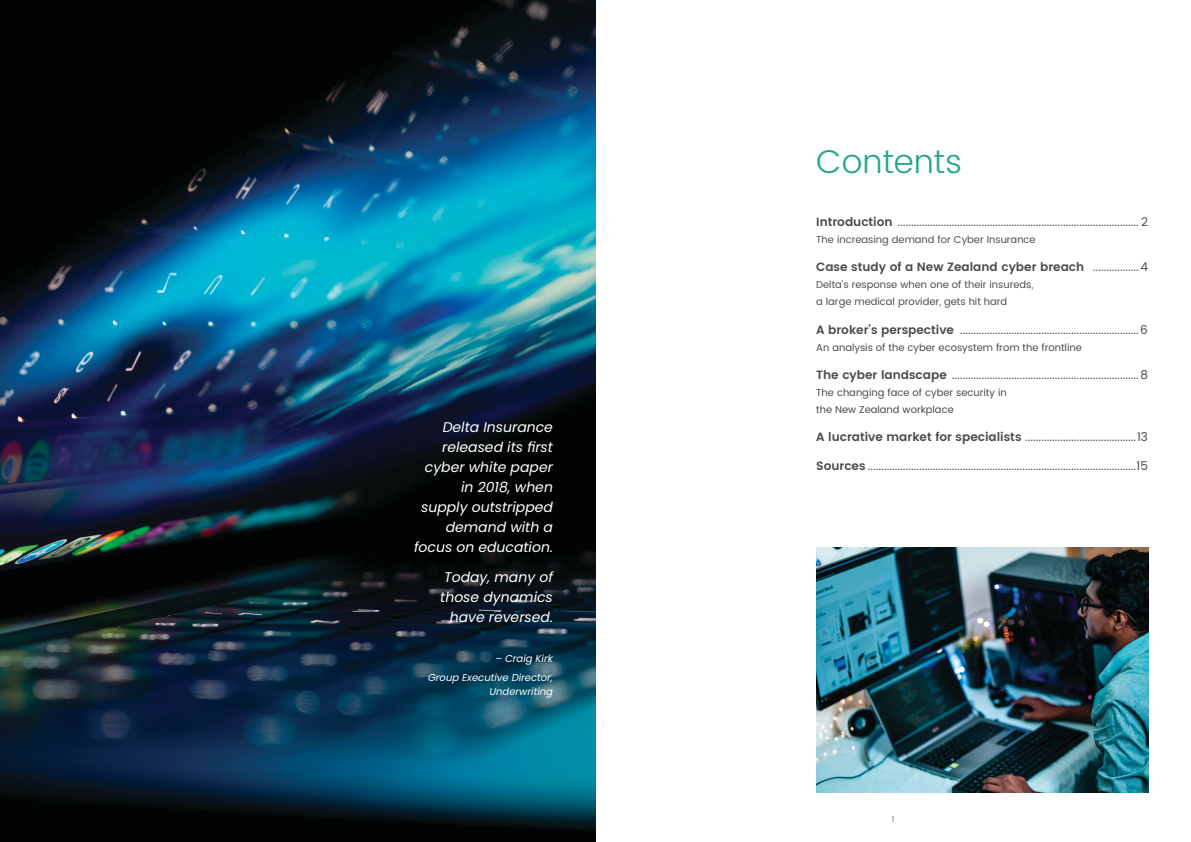
<style>
.page{position:relative;width:1191px;height:842px;background:#fff}
.page>*{position:absolute;margin:0;border:0;box-sizing:border-box;transform-origin:0 0}
.t1{font:300 33px "Poppins";color:#22a887}
.t2{font:italic 14px/20px "Poppins";color:#fff;text-align:right}
.t3{font:12px "Poppins";color:#484b4b}
.t4{font:600 12px "Poppins";color:#484b4b}
.t5{font:10px/17px "Poppins";color:#4d4e50}
.t6{font:10px/17px "Poppins";color:#484b4b}
.t7{font:italic 10px/19.7px "Poppins";color:#fff;text-align:right}
.t8{font:300 8.5px "Poppins";color:#484b4b}
.s1{font-weight:600}
.s2{font-weight:400}
</style>
<div class="page">
<img style="left:816px;top:547px;width:332px;height:245px">
<img style="left:0;top:0;width:595px;height:842px">
<p class="t2" style="left:414px;top:417px;width:140px">Delta Insurance released its first cyber white paper in 2018, when supply outstripped demand with a focus on education.</p>
<p class="t2" style="left:440px;top:567px;width:114px">Today, many of those dynamics have reversed.</p>
<p class="t7" style="left:428px;top:648px;width:126px">– Craig Kirk<br>Group Executive Director,</p>
<p class="t7" style="left:489px;top:682px;width:65px">Underwriting</p>
<h1 class="t1" style="left:816px;top:138px;width:148px">Contents</h1>
<p class="t3" style="left:816px;top:213px;width:333px"><span class="s1">Introduction</span> ......................................................................................... 2</p>
<p class="t5" style="left:816px;top:231px;width:221px">The increasing demand for Cyber Insurance</p>
<p class="t4" style="left:816px;top:258px;width:333px">Case study of a New Zealand cyber breach <span class="s2">.................4</span></p>
<p class="t5" style="left:816px;top:277px;width:219px">Delta’s response when one of their insureds, a large medical provider, gets hit hard</p>
<p class="t3" style="left:816px;top:321px;width:333px"><span class="s1">A broker’s perspective</span> ..................................................................6</p>
<p class="t6" style="left:816px;top:339px;width:267px">An analysis of the cyber ecosystem from the frontline</p>
<p class="t3" style="left:816px;top:366px;width:333px"><span class="s1">The cyber landscape</span> .....................................................................8</p>
<p class="t6" style="left:816px;top:384px;width:192px">The changing face of cyber security in the New Zealand workplace</p>
<p class="t3" style="left:816px;top:428px;width:333px"><span class="s1">A lucrative market for specialists</span> .........................................13</p>
<p class="t3" style="left:816px;top:457px;width:333px"><span class="s1">Sources</span> ...................................................................................................15</p>
<p class="t8" style="left:892px;top:813px;width:4px">1</p>
</div>
